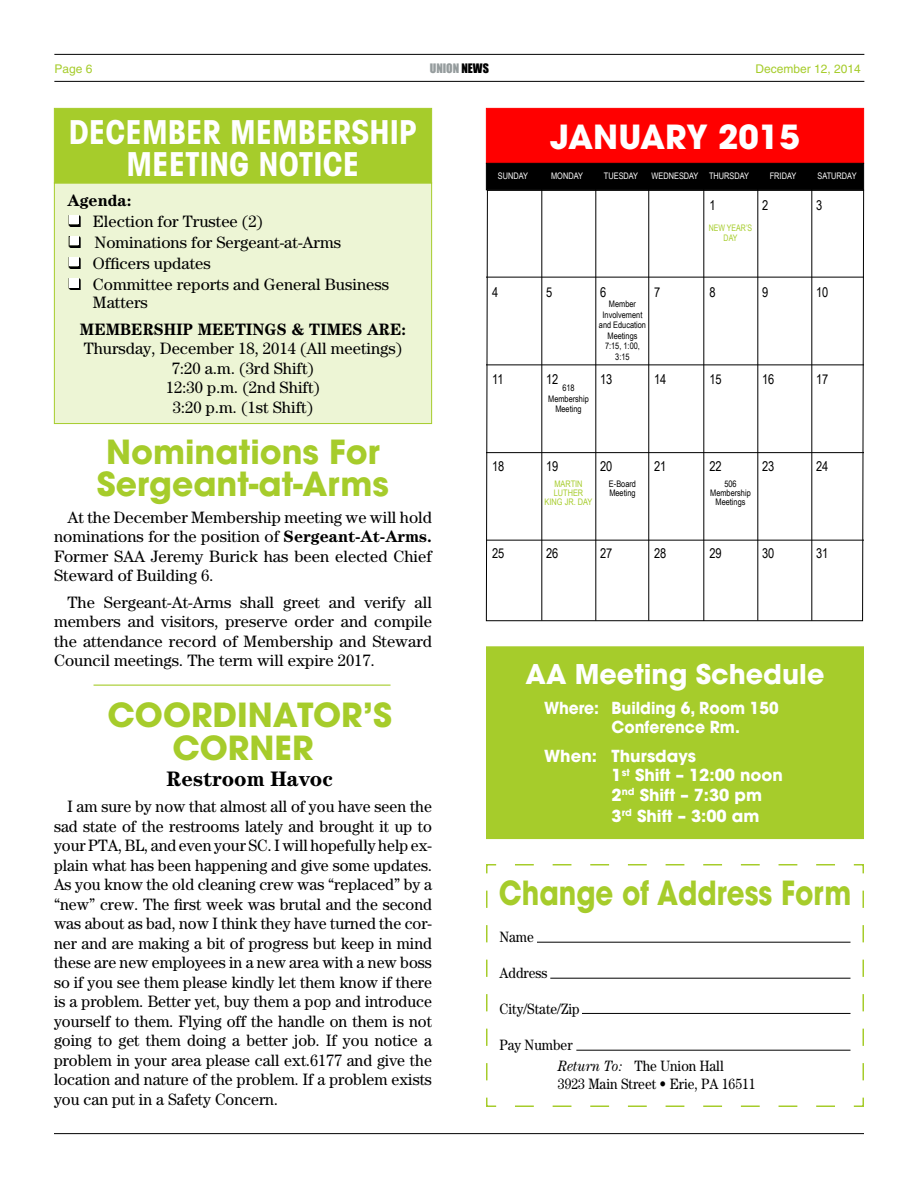
<style>
.page{position:relative;width:918px;height:1188px;background:#fff}
.page>*{position:absolute;margin:0;border:0;box-sizing:border-box;transform-origin:0 0}
.t1{font:700 33px/33px "Avant Garde";color:#a6cc2b;text-align:center}
.t2{font:700 condensed 33px/31.5px "Avant Garde";color:#fff;text-align:center}
.t3{font:700 33px "Avant Garde";color:#a6cc2b;scale:.84 1}
.t4{font:700 33px "Avant Garde";color:#fff}
.t5{font:700 27px "Avant Garde";color:#fff}
.t6{font:700 21px "Century";color:#000}
.t7{font:16.5px/19.5px "Century";color:#000;text-align:justify;scale:.96 1}
.t8{font:16.5px/19.5px "Century";color:#000;text-align:justify}
.t9{font:700 16.5px/19.5px "Avant Garde";color:#fff}
.t10{font:700 16.5px/19.5px "Avant Garde";color:#fff;scale:.94 1}
.t11{font:700 16.5px "Century";color:#000;scale:.96 1}
.t12{font:700 16.5px "Century";color:#000}
.t13{font:15px/21px "Century";color:#000;scale:.9 1}
.t14{font:13.5px "Arial Narrow";color:#000}
.t15{font:12px "Helvetica";color:#a6cc2b}
.t16{font:12px "Impact";color:#959c9d}
.t17{font:9px/10.5px "Arial Narrow";color:#000;text-align:center}
.t18{font:9px "Arial Narrow";color:#fff}
.t19{font:9px "Arial Narrow";color:#a6cc2b}
.t20{font:9px/10.5px "Arial Narrow";color:#a6cc2b;text-align:center;scale:.95 1}
.s1{color:#000}
.s2{font-weight:700}
.s3{font-style:italic}
</style>
<div class="page">
<hr style="left:54px;top:81px;width:810px;height:1px;background:#000">
<hr style="left:54px;top:54px;width:810px;height:1px;background:#000">
<hr style="left:54px;top:1133px;width:810px;height:1px;background:#000">
<svg style="left:486px;top:190px;width:378px;height:431px"></svg>
<div style="left:486px;top:108px;width:378px;height:56px;background:#f00;border:1px solid #f00"></div>
<hr style="left:541px;top:189px;width:1px;height:431px;background:#000">
<hr style="left:595px;top:189px;width:1px;height:432px;background:#000">
<hr style="left:648px;top:188px;width:1px;height:433px;background:#000">
<hr style="left:757px;top:188px;width:1px;height:432px;background:#000">
<hr style="left:703px;top:189px;width:1px;height:432px;background:#000">
<hr style="left:811px;top:188px;width:1px;height:433px;background:#000">
<hr style="left:486px;top:277px;width:378px;height:1px;background:#000">
<hr style="left:486px;top:452px;width:378px;height:1px;background:#000">
<div style="left:486px;top:163px;width:378px;height:27px;background:#000;border:1px solid #000"></div>
<hr style="left:486px;top:364px;width:378px;height:1px;background:#000">
<hr style="left:486px;top:540px;width:378px;height:1px;background:#000">
<div style="left:487px;top:647px;width:376px;height:191px;background:#a6cc2b"></div>
<div style="left:486px;top:646px;width:378px;height:193px;border:1px solid #a6cc2b"></div>
<svg style="left:486px;top:864px;width:378px;height:243px"></svg>
<hr style="left:537px;top:942px;width:313px;height:1px;background:#000">
<hr style="left:550px;top:978px;width:300px;height:1px;background:#000">
<hr style="left:582px;top:1013px;width:268px;height:1px;background:#000">
<hr style="left:576px;top:1050px;width:274px;height:1px;background:#000">
<hr style="left:94px;top:685px;width:297px;height:1px;background:#a6cc2b">
<div style="left:54px;top:183px;width:378px;height:241px;background:#edf5d5;border:1px solid #a6cc2b"></div>
<div style="left:54px;top:108px;width:378px;height:75px;background:#a6cc2b"></div>
<div style="left:70px;top:237px;width:8px;height:8px;background:#fff"></div>
<div style="left:70px;top:258px;width:9px;height:8px;background:#fff"></div>
<div style="left:70px;top:279px;width:9px;height:9px;background:#fff"></div>
<div style="left:69px;top:215px;width:10px;height:9px;background:#fff"></div>
<p class="t15" style="left:54px;top:62px;width:40px">Page 6</p>
<p class="t16" style="left:430px;top:59px;width:61px">UNION <span class="s1">NEWS</span></p>
<p class="t15" style="left:756px;top:62px;width:107px">December 12, 2014</p>
<h1 class="t2" style="left:69px;top:116px;width:350px">DECEMBER MEMBERSHIP<br>MEETING NOTICE</h1>
<p class="t12" style="left:68px;top:190px;width:66px">Agenda:</p>
<p class="t8" style="left:68px;top:211px;width:197px">❑ Election for Trustee (2)</p>
<p class="t8" style="left:68px;top:232px;width:275px">❑ Nominations for Sergeant-at-Arms</p>
<p class="t8" style="left:68px;top:253px;width:145px">❑ Officers updates</p>
<p class="t8" style="left:93px;top:275px;width:298px;line-height:18px;text-indent:-25px">❑ Committee reports and General Business<br>Matters</p>
<p class="t11" style="left:80px;top:319px;width:341px">MEMBERSHIP MEETINGS &amp; TIMES ARE:</p>
<p class="t8" style="left:84px;top:339px;width:320px;text-align:center">Thursday, December 18, 2014 (All meetings)<br>7:20 a.m. (3rd Shift)<br>12:30 p.m. (2nd Shift)<br>3:20 p.m. (1st Shift)</p>
<h1 class="t1" style="left:97px;top:436px;width:293px;line-height:32.2px;text-align:left">Nominations For<br>Sergeant-at-Arms</h1>
<p class="t8" style="left:54px;top:507px;width:379px;text-indent:13px">At the December Membership meeting we will hold nominations for the position of <span class="s2">Sergeant-At-Arms.<br></span>Former SAA Jeremy Burick has been elected Chief Steward of Building 6.</p>
<p class="t8" style="left:54px;top:592px;width:380px;text-indent:13px">The Sergeant-At-Arms shall greet and verify all members and visitors, preserve order and compile the attendance record of Membership and Steward Council meetings. The term will expire 2017.</p>
<h1 class="t1" style="left:108px;top:698px;width:286px">COORDINATOR’S<br>CORNER</h1>
<p class="t6" style="left:167px;top:766px;width:168px">Restroom Havoc</p>
<p class="t7" style="left:54px;top:796px;width:395px;text-indent:13px">I am sure by now that almost all of you have seen the sad state of the restrooms lately and brought it up to your PTA, BL, and even your SC. I will hopefully help ex&shy;plain what has been happening and give some updates.<br>As you know the old cleaning crew was “replaced” by a “new” crew. The first week was brutal and the second was about as bad, now I think they have turned the cor&shy;ner and are making a bit of progress but keep in mind these are new employees in a new area with a new boss so if you see them please kindly let them know if there is a problem. Better yet, buy them a pop and introduce yourself to them. Flying off the handle on them is not going to get them doing a better job. If you notice a problem in your area please call ext.6177 and give the location and nature of the problem. If a problem exists you can put in a Safety Concern.</p>
<h1 class="t4" style="left:550px;top:115px;width:251px">JANUARY 2015</h1>
<p class="t18" style="left:498px;top:169px;width:32px">SUNDAY</p>
<p class="t18" style="left:551px;top:169px;width:33px">MONDAY</p>
<p class="t18" style="left:604px;top:169px;width:36px">TUESDAY</p>
<p class="t18" style="left:652px;top:169px;width:99px">WEDNESDAY THURSDAY</p>
<p class="t18" style="left:770px;top:169px;width:28px">FRIDAY</p>
<p class="t18" style="left:818px;top:169px;width:41px">SATURDAY</p>
<p class="t14" style="left:710px;top:195px;width:8px">1</p>
<p class="t14" style="left:762px;top:195px;width:8px">2</p>
<p class="t14" style="left:816px;top:195px;width:8px">3</p>
<p class="t20" style="left:709px;top:222px;width:47px">NEW YEAR’S<br>DAY</p>
<p class="t14" style="left:492px;top:282px;width:8px">4</p>
<p class="t14" style="left:546px;top:282px;width:8px">5</p>
<p class="t14" style="left:600px;top:282px;width:8px">6</p>
<p class="t14" style="left:654px;top:282px;width:8px">7</p>
<p class="t14" style="left:710px;top:282px;width:8px">8</p>
<p class="t14" style="left:762px;top:282px;width:8px">9</p>
<p class="t14" style="left:816px;top:282px;width:14px">10</p>
<p class="t17" style="left:599px;top:298px;width:49px">Member<br>Involvement and Education<br>Meetings<br>7:15, 1:00,<br>3:15</p>
<p class="t14" style="left:492px;top:369px;width:13px">11</p>
<p class="t14" style="left:546px;top:369px;width:14px">12</p>
<p class="t14" style="left:600px;top:369px;width:14px">13</p>
<p class="t14" style="left:654px;top:369px;width:14px">14</p>
<p class="t14" style="left:710px;top:369px;width:14px">15</p>
<p class="t14" style="left:762px;top:369px;width:14px">16</p>
<p class="t14" style="left:816px;top:369px;width:14px">17</p>
<p class="t17" style="left:548px;top:382px;width:42px">618<br>Membership<br>Meeting</p>
<p class="t14" style="left:492px;top:456px;width:14px">18</p>
<p class="t14" style="left:546px;top:456px;width:14px">19</p>
<p class="t14" style="left:600px;top:456px;width:14px">20</p>
<p class="t14" style="left:654px;top:456px;width:14px">21</p>
<p class="t14" style="left:710px;top:456px;width:14px">22</p>
<p class="t14" style="left:762px;top:456px;width:14px">23</p>
<p class="t14" style="left:816px;top:456px;width:14px">24</p>
<p class="t19" style="left:554px;top:477px;width:30px">MARTIN</p>
<p class="t17" style="left:609px;top:478px;width:29px">E-Board</p>
<p class="t17" style="left:724px;top:478px;width:14px">506</p>
<p class="t19" style="left:554px;top:486px;width:31px">LUTHER</p>
<p class="t17" style="left:609px;top:487px;width:28px">Meeting</p>
<p class="t17" style="left:710px;top:487px;width:42px">Membership</p>
<p class="t19" style="left:545px;top:495px;width:49px">KING JR. DAY</p>
<p class="t17" style="left:716px;top:496px;width:31px">Meetings</p>
<p class="t14" style="left:492px;top:543px;width:14px">25</p>
<p class="t14" style="left:546px;top:543px;width:14px">26</p>
<p class="t14" style="left:600px;top:543px;width:14px">27</p>
<p class="t14" style="left:654px;top:543px;width:14px">28</p>
<p class="t14" style="left:710px;top:543px;width:14px">29</p>
<p class="t14" style="left:762px;top:543px;width:14px">30</p>
<p class="t14" style="left:816px;top:543px;width:14px">31</p>
<h2 class="t5" style="left:526px;top:657px;width:300px">AA Meeting Schedule</h2>
<p class="t10" style="left:612px;top:698px;width:179px;text-indent:-67px">Where: Building 6, Room 150<br>Conference Rm.</p>
<p class="t9" style="left:612px;top:746px;width:173px;text-indent:-67px">When: Thursdays<br>1<sup>st</sup> Shift – 12:00 noon<br>2<sup>nd</sup> Shift – 7:30 pm</p>
<p class="t9" style="left:612px;top:806px;width:149px">3<sup>rd</sup> Shift – 3:00 am</p>
<h1 class="t3" style="left:499px;top:871px;width:421px">Change of Address Form</h1>
<p class="t13" style="left:500px;top:926px;width:40px">Name</p>
<p class="t13" style="left:500px;top:962px;width:55px">Address</p>
<p class="t13" style="left:500px;top:998px;width:91px">City/State/Zip</p>
<p class="t13" style="left:558px;top:1034px;width:186px;text-indent:-58px">Pay Number<br><span class="s3">Return To:</span> The Union Hall</p>
<p class="t13" style="left:558px;top:1073px;width:221px">3923 Main Street • Erie, PA 16511</p>
</div>
